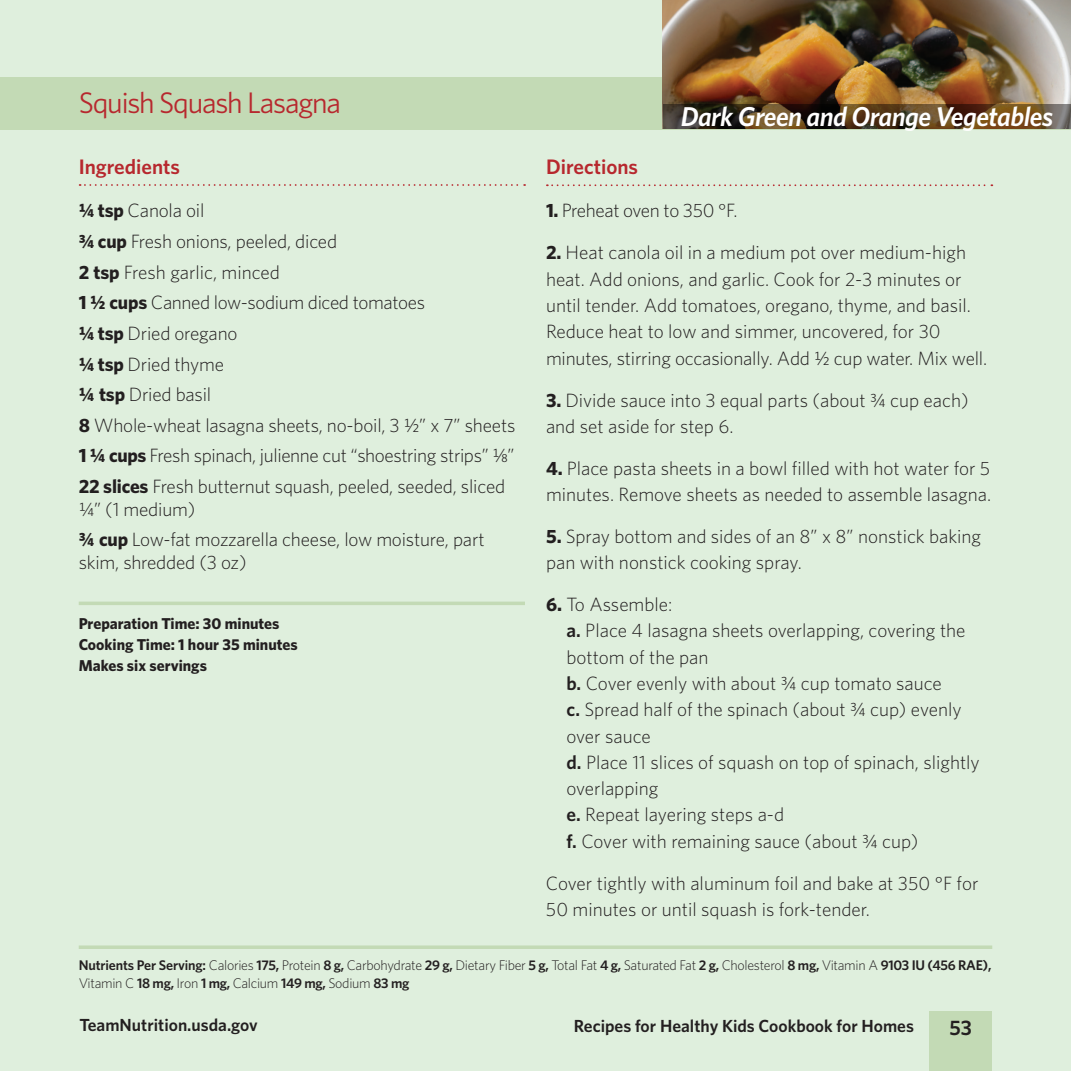
<style>
.page{position:relative;width:1071px;height:1071px;background:#dfefdd}
.page>*{position:absolute;margin:0;border:0;box-sizing:border-box;transform-origin:0 0}
.t1{font:29.75px "Whitney HTF";letter-spacing:-.04em;color:#b7282e}
.t2{font:italic 600 27.3px "Whitney HTF";letter-spacing:-.02em;color:#fff}
.Sub1{font:600 21px "Whitney HTF";color:#b7282e}
.t3{font:600 21px "Whitney HTF";color:#231f20}
.Ingredients{font:300 19.25px/26.2px "Whitney HTF";color:#231f20}
.Ingredients-2{font:300 19.25px "Whitney HTF";letter-spacing:-.02em;color:#231f20}
.t4{font:600 17.5px "Whitney HTF";color:#231f20}
.Ingredients-3{font:700 15.75px "Whitney HTF";color:#231f20}
.t5{font:300 14px/17.5px "Whitney HTF";letter-spacing:-.02em;color:#231f20}
.s1{font-family:"Whitney Numeric";font-weight:700}
.s2{font-weight:700}
.s3{font-family:"Whitney Numeric"}
.s4{font-weight:600}
</style>
<div class="page">
<div style="left:929px;top:1011px;width:63px;height:60px;background:#c3dab5"></div>
<div style="left:0;top:77px;width:1071px;height:52px;background:#c3dab5"></div>
<img style="left:663px;top:0;width:408px;height:104px">
<svg style="left:663px;top:104px;width:408px;height:25px;background:#503a21"></svg>
<svg style="left:80px;top:184px;width:445px;height:2px"></svg>
<svg style="left:547px;top:184px;width:445px;height:2px"></svg>
<hr style="left:79px;top:946px;width:913px;height:3px;background:#c3dab5">
<hr style="left:79px;top:602px;width:446px;height:3px;background:#c3dab5">
<h1 class="t1" style="left:79px;top:85px;width:264px">Squish Squash Lasagna</h1>
<p class="Sub1" style="left:79px;top:154px;width:103px">Ingredients</p>
<p class="Sub1" style="left:546px;top:154px;width:94px">Directions</p>
<h2 class="t2" style="left:681px;top:100px;width:374px">Dark Green and Orange Vegetables</h2>
<p class="Ingredients" style="left:79px;top:197px;width:127px"><span class="s1">¼</span> <span class="s2">tsp</span> Canola oil</p>
<p class="Ingredients" style="left:79px;top:228px;width:260px"><span class="s1">¾</span> <span class="s2">cup</span> Fresh onions, peeled, diced</p>
<p class="Ingredients" style="left:79px;top:259px;width:203px"><span class="s2">2 tsp</span> Fresh garlic, minced</p>
<p class="Ingredients-2" style="left:79px;top:291px;width:348px"><span class="s2">1</span> <span class="s1">½</span> <span class="s2">cups</span> Canned low-sodium diced tomatoes</p>
<p class="Ingredients" style="left:79px;top:320px;width:160px"><span class="s1">¼</span> <span class="s2">tsp</span> Dried oregano</p>
<p class="Ingredients" style="left:79px;top:350px;width:147px"><span class="s1">¼</span> <span class="s2">tsp</span> Dried thyme</p>
<p class="Ingredients" style="left:79px;top:381px;width:134px"><span class="s1">¼</span> <span class="s2">tsp</span> Dried basil</p>
<p class="Ingredients" style="left:79px;top:412px;width:438px"><span class="s2">8</span> Whole-wheat lasagna sheets, no-boil, 3 <span class="s3">½</span>” x 7” sheets</p>
<p class="Ingredients-2" style="left:79px;top:445px;width:438px"><span class="s2">1</span> <span class="s1">¼</span> <span class="s2">cups</span> Fresh spinach, julienne cut “shoestring strips” <span class="s3">V</span>”</p>
<p class="Ingredients" style="left:79px;top:475px;width:428px;line-height:22.8px"><span class="s2">22 slices</span> Fresh butternut squash, peeled, seeded, sliced <span class="s3">¼</span>” (1 medium)</p>
<p class="Ingredients" style="left:79px;top:528px;width:407px;line-height:22.8px"><span class="s1">¾</span> <span class="s2">cup</span> Low-fat mozzarella cheese, low moisture, part skim, shredded (3 oz)</p>
<p class="Ingredients-3" style="left:79px;top:614px;width:202px">Preparation Time: 30 minutes</p>
<p class="Ingredients-3" style="left:79px;top:635px;width:221px">Cooking Time: 1 hour 35 minutes</p>
<p class="Ingredients-3" style="left:79px;top:656px;width:130px">Makes six servings</p>
<p class="Ingredients-2" style="left:546px;top:200px;width:193px"><span class="s2">1.</span> Preheat oven to 350 °F.</p>
<p class="Ingredients" style="left:546px;top:239px;width:443px"><span class="s2">2.</span> Heat canola oil in a medium pot over medium-high heat. Add onions, and garlic. Cook for 2-3 minutes or until tender. Add tomatoes, oregano, thyme, and basil.<br>Reduce heat to low and simmer, uncovered, for 30 minutes, stirring occasionally. Add <span class="s3">½</span> cup water. Mix well.</p>
<p class="Ingredients" style="left:546px;top:386px;width:424px"><span class="s2">3.</span> Divide sauce into 3 equal parts (about <span class="s3">¾</span> cup each) and set aside for step 6.</p>
<p class="Ingredients" style="left:546px;top:455px;width:447px"><span class="s2">4.</span> Place pasta sheets in a bowl filled with hot water for 5 minutes. Remove sheets as needed to assemble lasagna.</p>
<p class="Ingredients" style="left:546px;top:523px;width:437px"><span class="s2">5.</span> Spray bottom and sides of an 8” x 8” nonstick baking pan with nonstick cooking spray.</p>
<p class="Ingredients" style="left:566px;top:591px;width:415px;text-indent:-20px"><span class="s2">6.</span> To Assemble:<br><span class="s4">a.</span> Place 4 lasagna sheets overlapping, covering the bottom of the pan<br><span class="s4">b.</span> Cover evenly with about <span class="s3">¾</span> cup tomato sauce<br><span class="s4">c.</span> Spread half of the spinach (about <span class="s3">¾</span> cup) evenly over sauce<br><span class="s4">d.</span> Place 11 slices of squash on top of spinach, slightly overlapping<br><span class="s4">e.</span> Repeat layering steps a-d<br><span class="s4">f.</span> Cover with remaining sauce (about <span class="s3">¾</span> cup)</p>
<p class="Ingredients" style="left:546px;top:869px;width:434px">Cover tightly with aluminum foil and bake at 350 °F for<br>50 minutes or until squash is fork-tender.</p>
<p class="t5" style="left:79px;top:956px;width:914px"><span class="s4">Nutrients Per Serving:</span> Calories <span class="s4">175,</span> Protein <span class="s4">8 g,</span> Carbohydrate <span class="s4">29 g,</span> Dietary Fiber <span class="s4">5 g,</span> Total Fat <span class="s4">4 g,</span> Saturated Fat <span class="s4">2 g,</span> Cholesterol <span class="s4">8 mg,</span> Vitamin A <span class="s4">9103 IU (456 RAE),<br></span>Vitamin C <span class="s4">18 mg,</span> Iron <span class="s4">1 mg,</span> Calcium <span class="s4">149 mg,</span> Sodium <span class="s4">83 mg</span></p>
<p class="t4" style="left:79px;top:1014px;width:180px">TeamNutrition.usda.gov</p>
<p class="t4" style="left:574px;top:1016px;width:342px">Recipes for Healthy Kids Cookbook for Homes</p>
<p class="t3" style="left:950px;top:1015px;width:24px">53</p>
</div>
